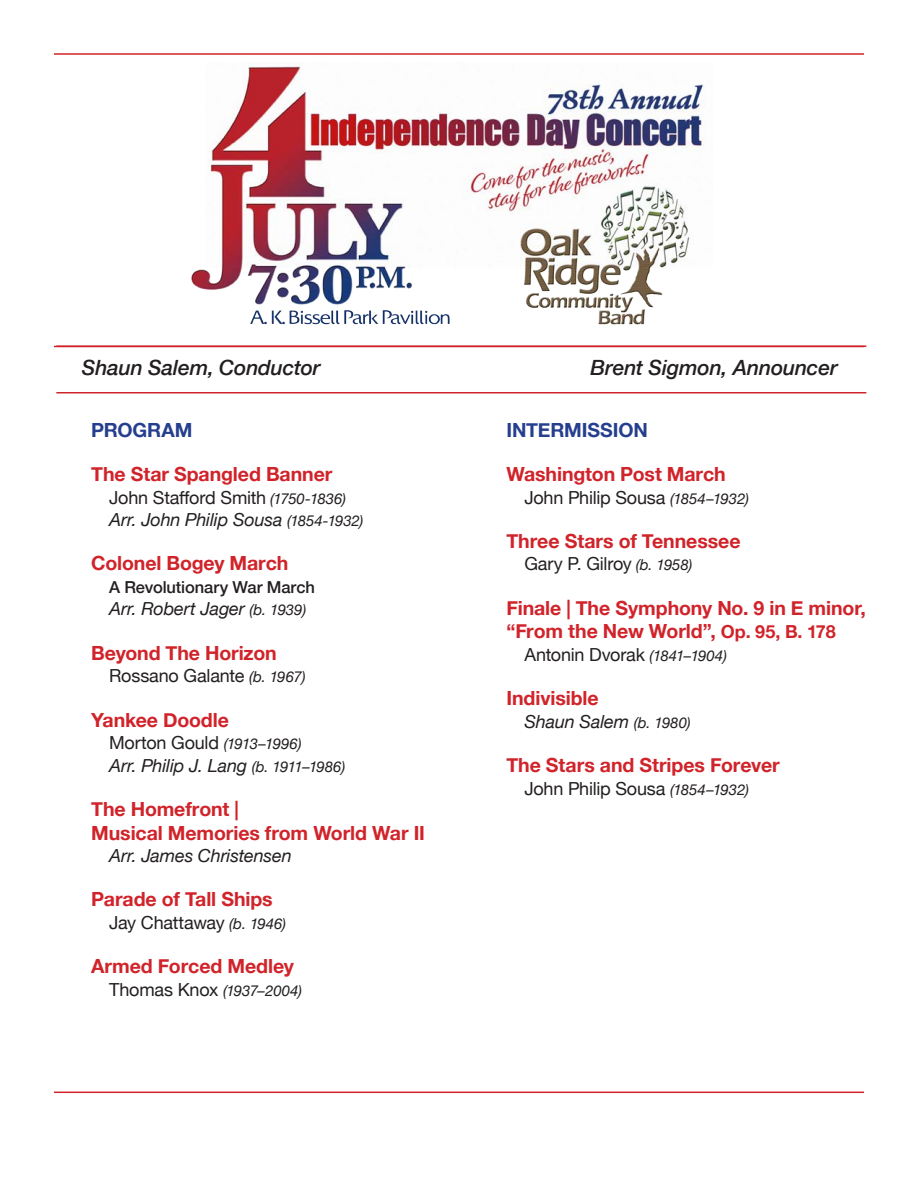
<style>
.page{position:relative;width:918px;height:1188px;background:#fff}
.page>*{position:absolute;margin:0;border:0;box-sizing:border-box;transform-origin:0 0}
.t1{font:italic 500 21px "Helvetica Neue";letter-spacing:-.01em;color:#231f20}
.t2{font:700 19.5px/23.4px "Helvetica Neue";letter-spacing:-.005em;color:#d1232a}
.t3{font:700 19.5px "Helvetica Neue";letter-spacing:-.005em;color:#253f8e}
.composer{font:18px "Helvetica Neue";letter-spacing:-.01em;color:#231f20}
.arranger{font:italic 18px "Helvetica Neue";letter-spacing:-.005em;color:#231f20}
.composer-2{font:500 16.5px "Helvetica Neue";letter-spacing:-.005em;color:#231f20}
.composer-3{font:italic 15px "Helvetica Neue";letter-spacing:-.01em;color:#231f20}
.s1{font-style:italic;font-size:15px}
.s2{font-size:15px}
.s3{font-style:normal;font-size:18px}
.s4{font-size:18px}
</style>
<div class="page">
<hr style="left:54px;top:1092px;width:810px;height:1px;background:#d1232a">
<hr style="left:54px;top:53px;width:810px;height:2px;background:#d1232a">
<hr style="left:54px;top:346px;width:810px;height:1px;background:#d1232a">
<img style="left:191px;top:64px;width:514px;height:261px">
<hr style="left:56px;top:345px;width:810px;height:2px;background:#d1232a">
<hr style="left:56px;top:392px;width:810px;height:1px;background:#d1232a">
<p class="t1" style="left:82px;top:350px;width:240px">Shaun Salem, Conductor</p>
<p class="t1" style="left:590px;top:350px;width:249px">Brent Sigmon, Announcer</p>
<p class="t3" style="left:91px;top:414px;width:103px">PROGRAM</p>
<p class="t2" style="left:91px;top:463px;width:243px">The Star Spangled Banner </p>
<p class="composer" style="left:109px;top:484px;width:238px">John Stafford Smith <span class="s1">(1750-1836) </span></p>
<p class="arranger" style="left:109px;top:507px;width:256px">Arr. John Philip Sousa <span class="s2">(1854-1932)</span></p>
<p class="t2" style="left:91px;top:552px;width:199px">Colonel Bogey March</p>
<p class="composer-2" style="left:109px;top:574px;width:207px">A Revolutionary War March</p>
<p class="arranger" style="left:109px;top:596px;width:199px">Arr. Robert Jager <span class="s2">(b. 1939)</span></p>
<p class="t2" style="left:91px;top:642px;width:187px">Beyond The Horizon </p>
<p class="composer" style="left:109px;top:663px;width:198px">Rossano Galante <span class="s1">(b. 1967)</span></p>
<p class="t2" style="left:91px;top:709px;width:139px">Yankee Doodle </p>
<p class="composer" style="left:109px;top:730px;width:194px">Morton Gould <span class="s1">(1913–1996)</span></p>
<p class="arranger" style="left:109px;top:752px;width:238px">Arr. Philip J. Lang <span class="s2">(b. 1911–1986)</span></p>
<p class="t2" style="left:91px;top:798px;width:335px">The Homefront |<br>Musical Memories from World War II</p>
<p class="arranger" style="left:109px;top:843px;width:184px">Arr. James Christensen</p>
<p class="t2" style="left:91px;top:888px;width:183px">Parade of Tall Ships</p>
<p class="composer" style="left:109px;top:910px;width:179px"> Jay Chattaway <span class="s1">(b. 1946)</span></p>
<p class="t2" style="left:91px;top:955px;width:204px">Armed Forced Medley</p>
<p class="composer-3" style="left:109px;top:980px;width:194px"><span class="s3">Thomas Knox</span> (1937–2004)</p>
<p class="t3" style="left:506px;top:414px;width:143px">INTERMISSION</p>
<p class="t2" style="left:506px;top:463px;width:221px">Washington Post March </p>
<p class="composer" style="left:524px;top:484px;width:226px">John Philip Sousa <span class="s1">(1854–1932)</span></p>
<p class="t2" style="left:506px;top:530px;width:236px">Three Stars of Tennessee</p>
<p class="composer" style="left:524px;top:551px;width:170px">Gary P. Gilroy <span class="s1">(b. 1958)</span></p>
<p class="t2" style="left:506px;top:597px;width:361px">Finale | The Symphony No. 9 in E minor, “From the New World”, <span class="s4">Op. 95, B. 178</span></p>
<p class="composer" style="left:524px;top:641px;width:204px">Antonin Dvorak <span class="s1">(1841–1904)</span></p>
<p class="t2" style="left:506px;top:687px;width:94px">Indivisible</p>
<p class="arranger" style="left:524px;top:708px;width:168px">Shaun Salem <span class="s2">(b. 1980)</span></p>
<p class="t2" style="left:506px;top:754px;width:275px">The Stars and Stripes Forever </p>
<p class="composer" style="left:524px;top:775px;width:226px">John Philip Sousa <span class="s1">(1854–1932)</span></p>
</div>
